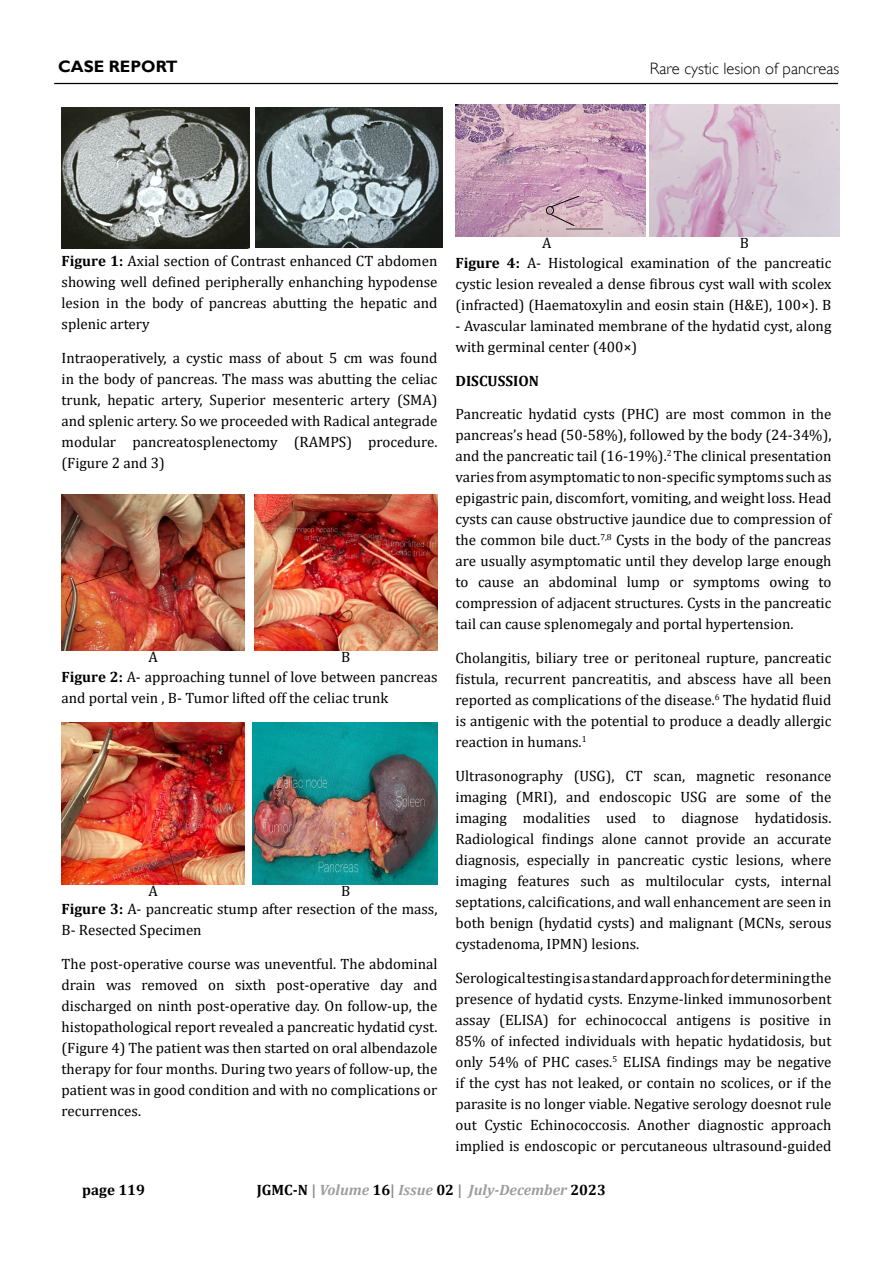
<style>
.page{position:relative;width:893px;height:1263px;background:#fff}
.page>*{position:absolute;margin:0;border:0;box-sizing:border-box;transform-origin:0 0}
.t1{font:300 16.5px "Gill Sans";color:#000}
.t2{font:700 16.5px "Gill Sans";color:#000}
.t3{font:15px/21px "Cambria";color:#000;text-align:justify}
.t4{font:italic 700 15px "Cambria";color:#9d9d9c}
.t5{font:700 15px "Cambria";color:#000}
.s1{font-weight:700}
.s2{font-style:normal;color:#000}
.s3{font-style:normal;color:#878787}
</style>
<div class="page">
<hr style="left:54px;top:83px;width:784px;height:1px;background:#000">
<img style="left:256px;top:108px;width:186px;height:140px">
<img style="left:62px;top:722px;width:183px;height:162px">
<img style="left:62px;top:108px;width:187px;height:140px">
<img style="left:62px;top:494px;width:183px;height:157px">
<img style="left:254px;top:494px;width:184px;height:157px">
<img style="left:253px;top:722px;width:184px;height:162px">
<img style="left:455px;top:104px;width:190px;height:133px">
<img style="left:650px;top:104px;width:189px;height:133px">
<img style="left:567px;top:227px;width:35px;height:2px">
<img style="left:567px;top:196px;width:35px;height:31px">
<svg style="left:551px;top:196px;width:28px;height:11px"></svg>
<svg style="left:551px;top:214px;width:23px;height:12px"></svg>
<div style="left:546px;top:206px;width:8px;height:9px;border:1px solid #000;border-radius:50%"></div>
<p class="t2" style="left:58px;top:56px;width:121px">CASE REPORT</p>
<p class="t1" style="left:650px;top:58px;width:191px">Rare cystic lesion of pancreas</p>
<p class="t3" style="left:62px;top:251px;width:377px"><span class="s1">Figure 1:</span> Axial section of Contrast enhanced CT abdomen showing well defined peripherally enhanching hypodense lesion in the body of pancreas abutting the hepatic and splenic artery</p>
<p class="t3" style="left:62px;top:347px;width:377px">Intraoperatively, a cystic mass of about 5 cm was found in the body of pancreas. The mass was abutting the celiac trunk, hepatic artery, Superior mesenteric artery (SMA) and splenic artery. So we proceeded with Radical antegrade modular pancreatosplenectomy (RAMPS) procedure. (Figure 2 and 3)</p>
<p class="t3" style="left:149px;top:647px;width:11px">A</p>
<p class="t3" style="left:341px;top:647px;width:11px">B</p>
<p class="t3" style="left:62px;top:666px;width:377px"><span class="s1">Figure 2:</span> A- approaching tunnel of love between pancreas and portal vein , B- Tumor lifted off the celiac trunk</p>
<p class="t3" style="left:149px;top:880px;width:11px">A</p>
<p class="t3" style="left:341px;top:880px;width:11px">B</p>
<p class="t3" style="left:62px;top:899px;width:377px"><span class="s1">Figure 3:</span> A- pancreatic stump after resection of the mass,<br>B- Resected Specimen</p>
<p class="t3" style="left:62px;top:953px;width:377px">The post-operative course was uneventful. The abdominal drain was removed on sixth post-operative day and discharged on ninth post-operative day. On follow-up, the histopathological report revealed a pancreatic hydatid cyst. (Figure 4) The patient was then started on oral albendazole therapy for four months. During two years of follow-up, the patient was in good condition and with no complications or recurrences.</p>
<p class="t3" style="left:542px;top:233px;width:11px">A</p>
<p class="t3" style="left:740px;top:233px;width:11px">B</p>
<p class="t3" style="left:455px;top:252px;width:377px"><span class="s1">Figure 4:</span> A- Histological examination of the pancreatic cystic lesion revealed a dense fibrous cyst wall with scolex (infracted) (Haematoxylin and eosin stain (H&amp;E), 100×). B</p>
<p class="t3" style="left:455px;top:315px;width:377px">- Avascular laminated membrane of the hydatid cyst, along with germinal center (400×)</p>
<p class="t5" style="left:455px;top:370px;width:85px">DISCUSSION</p>
<p class="t3" style="left:455px;top:404px;width:377px">Pancreatic hydatid cysts (PHC) are most common in the pancreas’s head (50-58%), followed by the body (24-34%), and the pancreatic tail (16-19%).<sup>2</sup> The clinical presentation varies from asymptomatic to non-specific symptoms such as epigastric pain, discomfort, vomiting, and weight loss. Head cysts can cause obstructive jaundice due to compression of the common bile duct.<sup>7,8</sup> Cysts in the body of the pancreas are usually asymptomatic until they develop large enough to cause an abdominal lump or symptoms owing to compression of adjacent structures. Cysts in the pancreatic tail can cause splenomegaly and portal hypertension.</p>
<p class="t3" style="left:455px;top:647px;width:377px">Cholangitis, biliary tree or peritoneal rupture, pancreatic fistula, recurrent pancreatitis, and abscess have all been reported as complications of the disease.<sup>6</sup> The hydatid fluid is antigenic with the potential to produce a deadly allergic reaction in humans.<sup>1</sup></p>
<p class="t3" style="left:455px;top:765px;width:377px">Ultrasonography (USG), CT scan, magnetic resonance imaging (MRI), and endoscopic USG are some of the imaging modalities used to diagnose hydatidosis.<br>Radiological findings alone cannot provide an accurate diagnosis, especially in pancreatic cystic lesions, where imaging features such as multilocular cysts, internal septations, calcifications, and wall enhancement are seen in both benign (hydatid cysts) and malignant (MCNs, serous cystadenoma, IPMN) lesions.</p>
<p class="t3" style="left:455px;top:967px;width:377px">Serological testing is a standard approach for determining the presence of hydatid cysts. Enzyme-linked immunosorbent assay (ELISA) for echinococcal antigens is positive in 85% of infected individuals with hepatic hydatidosis, but only 54% of PHC cases.<sup>5</sup> ELISA findings may be negative if the cyst has not leaked, or contain no scolices, or if the parasite is no longer viable. Negative serology doesnot rule out Cystic Echinococcosis. Another diagnostic approach implied is endoscopic or percutaneous ultrasound-guided</p>
<p class="t5" style="left:82px;top:1180px;width:64px">page 119</p>
<p class="t4" style="left:257px;top:1181px;width:351px"><span class="s2">JGMC-N</span> <span class="s3">|</span> Volume <span class="s2">16</span><span class="s3">|</span> Issue <span class="s2">02</span> <span class="s3">|</span> July-December <span class="s2">2023</span></p>
</div>
